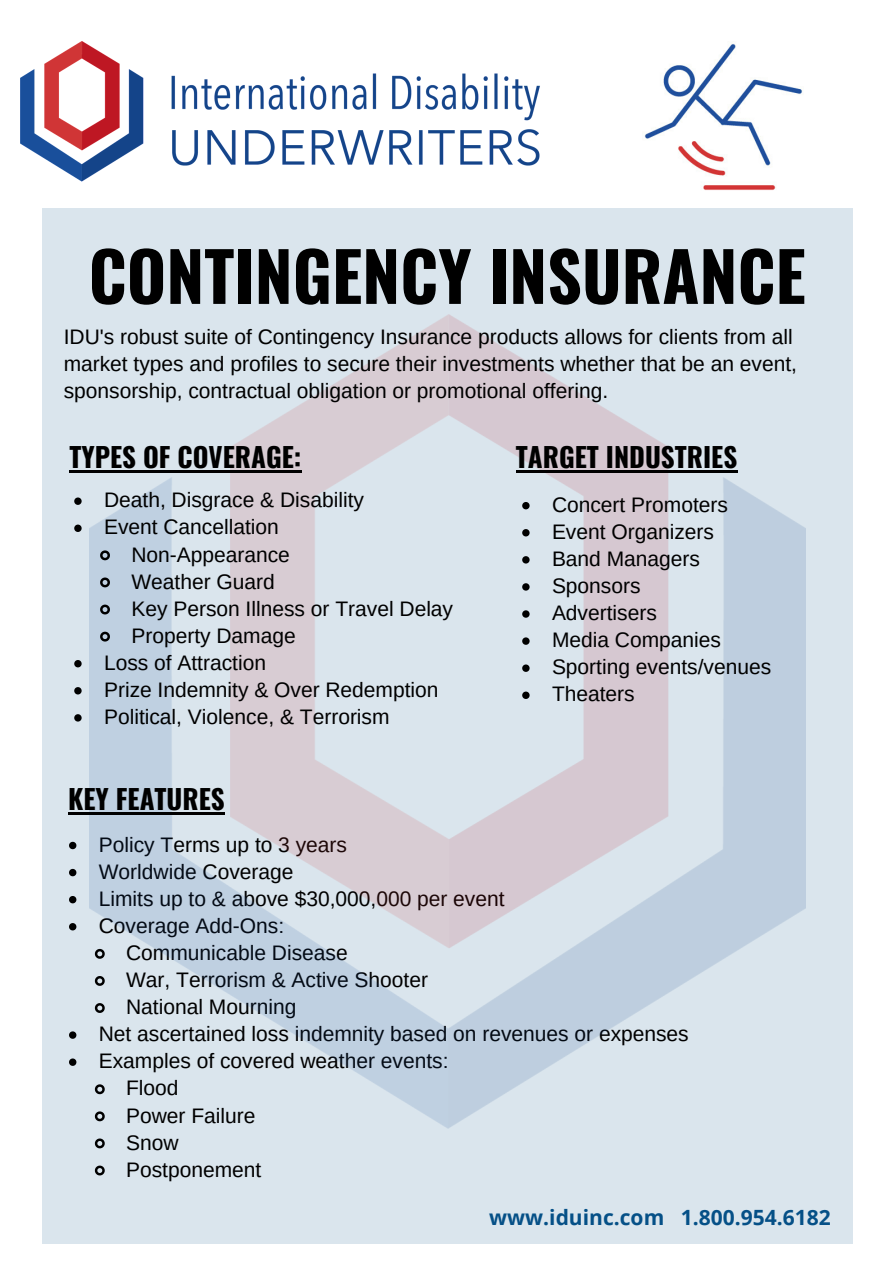
<style>
.page{position:relative;width:894px;height:1264px;background:#fff}
.page>*{position:absolute;margin:0;border:0;box-sizing:border-box;transform-origin:0 0}
.t1{font:700 67.5px "Oswald";color:#000}
.t2{font:700 27px "Oswald";color:#000}
.t3{font:21px/27px "Arimo";color:#000}
.t4{font:700 21px "Open Sans";color:#055087}
</style>
<div class="page">
<div style="left:42px;top:208px;width:810px;height:1035px;background:#dae5ed"></div>
<svg style="left:69px;top:841px;width:7px;height:8px"></svg>
<svg style="left:69px;top:868px;width:7px;height:8px"></svg>
<svg style="left:69px;top:896px;width:7px;height:7px"></svg>
<svg style="left:69px;top:923px;width:7px;height:7px"></svg>
<svg style="left:69px;top:1031px;width:7px;height:7px"></svg>
<svg style="left:69px;top:1058px;width:7px;height:7px"></svg>
<svg style="left:94px;top:1138px;width:11px;height:11px"></svg>
<svg style="left:94px;top:1165px;width:11px;height:11px"></svg>
<img style="left:20px;top:42px;width:520px;height:140px">
<img style="left:89px;top:314px;width:715px;height:814px">
<img style="left:644px;top:42px;width:159px;height:148px">
<hr style="left:69px;top:470px;width:232px;height:2px;background:#000">
<svg style="left:74px;top:497px;width:8px;height:8px"></svg>
<svg style="left:74px;top:524px;width:8px;height:8px"></svg>
<svg style="left:98px;top:548px;width:14px;height:14px"></svg>
<svg style="left:98px;top:575px;width:14px;height:14px"></svg>
<svg style="left:98px;top:602px;width:14px;height:14px"></svg>
<svg style="left:98px;top:630px;width:14px;height:13px"></svg>
<svg style="left:74px;top:660px;width:8px;height:7px"></svg>
<svg style="left:74px;top:687px;width:8px;height:7px"></svg>
<svg style="left:74px;top:714px;width:8px;height:7px"></svg>
<hr style="left:515px;top:470px;width:222px;height:2px;background:#000">
<svg style="left:522px;top:502px;width:7px;height:7px"></svg>
<svg style="left:522px;top:529px;width:7px;height:7px"></svg>
<svg style="left:522px;top:556px;width:7px;height:7px"></svg>
<svg style="left:522px;top:583px;width:7px;height:7px"></svg>
<svg style="left:522px;top:610px;width:7px;height:7px"></svg>
<svg style="left:522px;top:637px;width:7px;height:7px"></svg>
<svg style="left:522px;top:664px;width:7px;height:8px"></svg>
<svg style="left:522px;top:691px;width:7px;height:8px"></svg>
<hr style="left:68px;top:812px;width:157px;height:2px;background:#000">
<h1 class="t1" style="left:89px;top:223px;width:718px">CONTINGENCY INSURANCE</h1>
<p class="t3" style="left:64px;top:323px;width:734px">IDU's robust suite of Contingency Insurance products allows for clients from all market types and profiles to secure their investments whether that be an event, sponsorship, contractual obligation or promotional offering.</p>
<p class="t2" style="left:69px;top:435px;width:233px">TYPES OF COVERAGE:</p>
<p class="t3" style="left:104px;top:486px;width:261px">Death, Disgrace &amp; Disability</p>
<p class="t3" style="left:104px;top:513px;width:176px">Event Cancellation</p>
<p class="t3" style="left:131px;top:540px;width:160px">Non-Appearance</p>
<p class="t3" style="left:131px;top:568px;width:145px">Weather Guard</p>
<p class="t3" style="left:131px;top:595px;width:323px">Key Person Illness or Travel Delay</p>
<p class="t3" style="left:131px;top:622px;width:166px">Property Damage</p>
<p class="t3" style="left:104px;top:649px;width:163px">Loss of Attraction</p>
<p class="t3" style="left:104px;top:676px;width:336px">Prize Indemnity &amp; Over Redemption</p>
<p class="t3" style="left:104px;top:703px;width:287px">Political, Violence, &amp; Terrorism</p>
<p class="t2" style="left:68px;top:777px;width:158px">KEY FEATURES</p>
<p class="t2" style="left:515px;top:435px;width:223px">TARGET INDUSTRIES</p>
<p class="t3" style="left:552px;top:491px;width:221px">Concert Promoters<br>Event Organizers<br>Band Managers<br>Sponsors<br>Advertisers<br>Media Companies<br>Sporting events/venues<br>Theaters</p>
<p class="t3" style="left:99px;top:830px;width:250px">Policy Terms up to 3 years</p>
<p class="t3" style="left:99px;top:858px;width:196px">Worldwide Coverage</p>
<p class="t3" style="left:99px;top:885px;width:407px">Limits up to &amp; above $30,000,000 per event</p>
<p class="t3" style="left:99px;top:912px;width:187px">Coverage Add-Ons:</p>
<p class="t3" style="left:126px;top:939px;width:223px">Communicable Disease</p>
<p class="t3" style="left:126px;top:966px;width:303px">War, Terrorism &amp; Active Shooter</p>
<p class="t3" style="left:126px;top:993px;width:172px">National Mourning</p>
<p class="t3" style="left:99px;top:1020px;width:591px">Net ascertained loss indemnity based on revenues or expenses</p>
<p class="t3" style="left:99px;top:1047px;width:351px">Examples of covered weather events:</p>
<p class="t3" style="left:126px;top:1074px;width:54px">Flood</p>
<p class="t3" style="left:126px;top:1101px;width:131px">Power Failure</p>
<p class="t3" style="left:126px;top:1128px;width:54px">Snow</p>
<p class="t3" style="left:126px;top:1155px;width:137px">Postponement</p>
<p class="t4" style="left:489px;top:1202px;width:343px">www.iduinc.com 1.800.954.6182</p>
</div>
